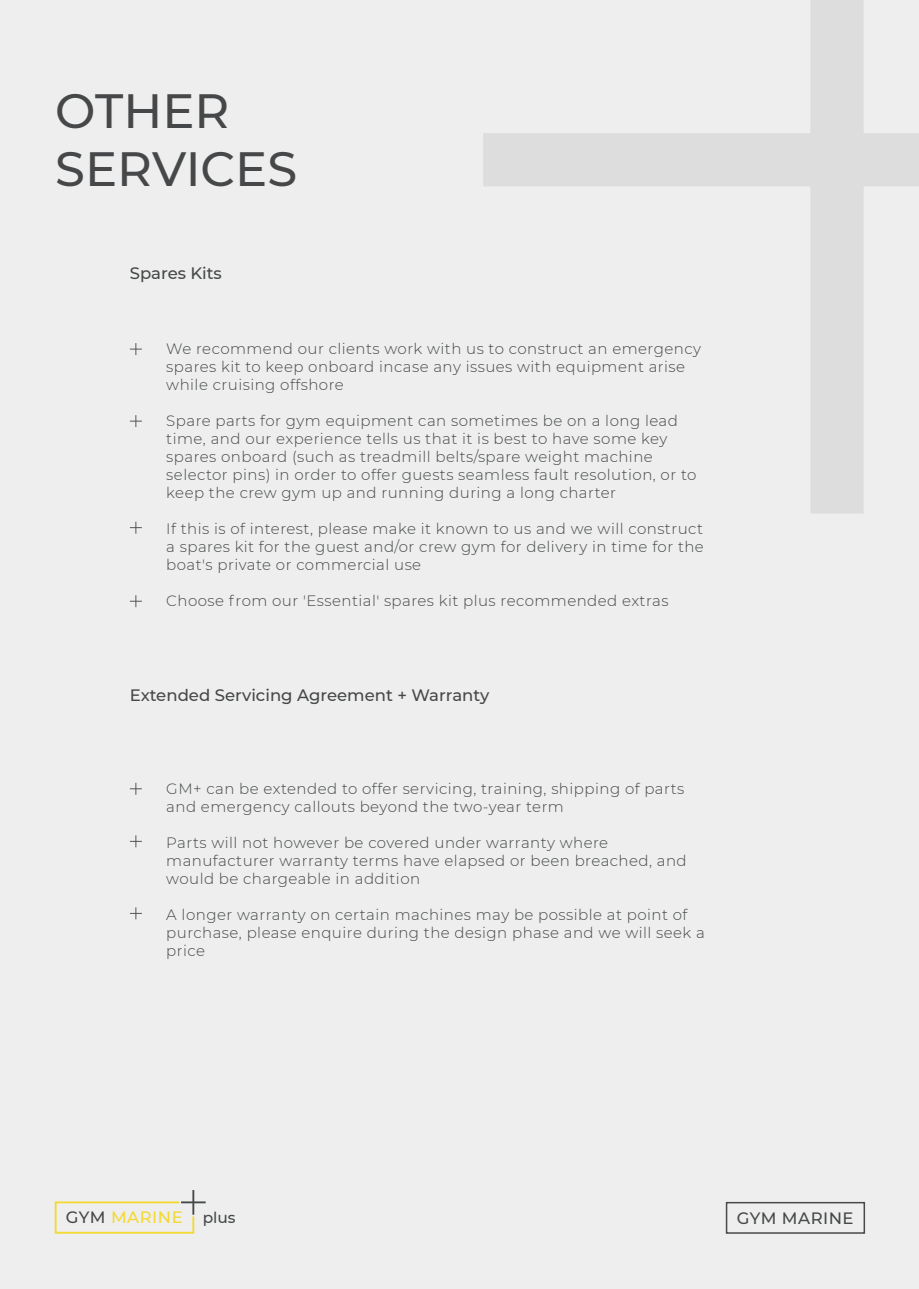
<style>
.page{position:relative;width:919px;height:1289px;background:#fff}
.page>*{position:absolute;margin:0;border:0;box-sizing:border-box;transform-origin:0 0}
.t1{font:500 48px/57.6px "Montserrat";color:#454749}
.t2{font:500 16.5px "Montserrat";color:#454749}
.t3{font:500 16.5px "Montserrat";letter-spacing:.03em;color:#f4d933}
.t4{font:500 16.5px "Montserrat";letter-spacing:.03em;color:#464849}
.t5{font:300 15px/18px "Montserrat";letter-spacing:.03em;color:#454749}
.s1{color:#454749}
.s2{font-size:15.45px;color:#454749}
</style>
<div class="page">
<div style="left:0;top:0;width:918px;height:1288px;background:#edeeed"></div>
<svg style="left:130px;top:343px;width:12px;height:12px"></svg>
<svg style="left:130px;top:415px;width:12px;height:12px"></svg>
<svg style="left:130px;top:521px;width:12px;height:12px"></svg>
<svg style="left:130px;top:595px;width:12px;height:12px"></svg>
<svg style="left:130px;top:782px;width:12px;height:12px"></svg>
<svg style="left:130px;top:835px;width:12px;height:12px"></svg>
<svg style="left:130px;top:907px;width:12px;height:12px"></svg>
<svg style="left:483px;top:0;width:435px;height:513px"></svg>
<svg style="left:54px;top:1200px;width:141px;height:34px"></svg>
<hr style="left:192px;top:1189px;width:2px;height:25px;background:#454749">
<hr style="left:181px;top:1201px;width:25px;height:2px;background:#454749">
<svg style="left:725px;top:1201px;width:140px;height:33px"></svg>
<h1 class="t1" style="left:55px;top:81px;width:243px">OTHER<br>SERVICES</h1>
<p class="t2" style="left:130px;top:262px;width:94px">Spares Kits</p>
<p class="t5" style="left:166px;top:339px;width:536px">We recommend our clients work with us to construct an emergency spares kit to keep onboard incase any issues with equipment arise while cruising offshore</p>
<p class="t5" style="left:166px;top:411px;width:531px">Spare parts for gym equipment can sometimes be on a long lead time, and our experience tells us that it is best to have some key spares onboard (such as treadmill belts/spare weight machine selector pins) in order to offer guests seamless fault resolution, or to keep the crew gym up and running during a long charter</p>
<p class="t5" style="left:166px;top:519px;width:539px;text-align:justify">If this is of interest, please make it known to us and we will construct a spares kit for the guest and/or crew gym for delivery in time for the boat's private or commercial use</p>
<p class="t5" style="left:166px;top:591px;width:504px">Choose from our 'Essential' spares kit plus recommended extras</p>
<p class="t2" style="left:130px;top:683px;width:361px">Extended Servicing Agreement + Warranty</p>
<p class="t5" style="left:166px;top:779px;width:519px">GM+ can be extended to offer servicing, training, shipping of parts and emergency callouts beyond the two-year term</p>
<p class="t5" style="left:166px;top:833px;width:522px">Parts will not however be covered under warranty where manufacturer warranty terms have elapsed or been breached, and would be chargeable in addition</p>
<p class="t5" style="left:166px;top:905px;width:540px">A longer warranty on certain machines may be possible at point of purchase, please enquire during the design phase and we will seek a price</p>
<p class="t3" style="left:66px;top:1205px;width:171px"><span class="s1">GYM</span> MARINE <span class="s2">plus</span></p>
<p class="t4" style="left:736px;top:1206px;width:118px">GYM MARINE</p>
</div>
